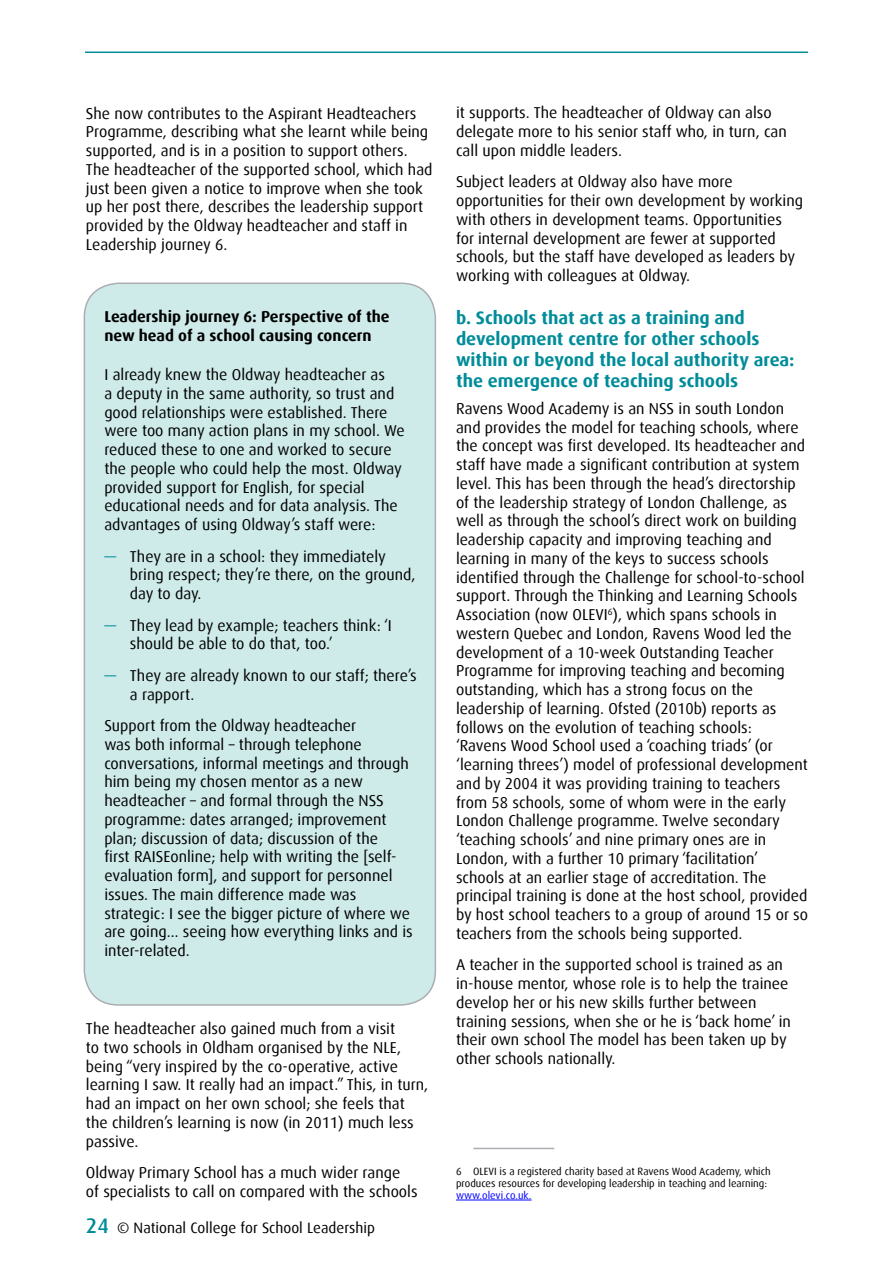
<style>
.page{position:relative;width:893px;height:1263px;background:#fff}
.page>*{position:absolute;margin:0;border:0;box-sizing:border-box;transform-origin:0 0}
.t1{font:700 18px/21px "Dax";color:#008c99}
.t2{font:15.75px/18.8px "Dax";color:#000}
.t3{font:700 15.75px/18.8px "Dax";color:#000}
.t4{font:15px "Dax";color:#000}
.t5{font:10.5px/12px "Dax";color:#000}
.t6{font:10.5px "Dax";color:#00f}
.s1{color:#008c99}
.s2{font-weight:500;font-size:21px;color:#008c99}
</style>
<div class="page">
<hr style="left:85px;top:52px;width:723px;height:1px;background:#008c99">
<div style="left:84px;top:283px;width:351px;height:722px;background:#ceebea;border-radius:34px"></div>
<div style="left:84px;top:283px;width:352px;height:723px;border:2px solid #abadb0;border-radius:34px"></div>
<hr style="left:456px;top:1200px;width:76px;height:1px;background:#00f">
<hr style="left:473px;top:1148px;width:81px;height:1px;background:#abadb0">
<p class="t2" style="left:86px;top:104px;width:348px">She now contributes to the Aspirant Headteachers Programme, describing what she learnt while being supported, and is in a position to support others.<br>The headteacher of the supported school, which had just been given a notice to improve when she took up her post there, describes the leadership support provided by the Oldway headteacher and staff in Leadership journey 6.</p>
<p class="t3" style="left:104px;top:307px;width:287px">Leadership journey 6: Perspective of the new head of a school causing concern</p>
<p class="t2" style="left:104px;top:365px;width:302px">I already knew the Oldway headteacher as<br>a deputy in the same authority, so trust and good relationships were established. There were too many action plans in my school. We reduced these to one and worked to secure the people who could help the most. Oldway provided support for English, for special educational needs and for data analysis. The advantages of using Oldway’s staff were:</p>
<p class="t2" style="left:130px;top:547px;width:287px;text-indent:-26px"><span class="s1">—</span> They are in a school: they immediately bring respect; they’re there, on the ground, day to day.</p>
<p class="t2" style="left:130px;top:616px;width:263px;text-indent:-26px"><span class="s1">—</span> They lead by example; teachers think: ‘I should be able to do that, too.’</p>
<p class="t2" style="left:130px;top:666px;width:288px;text-indent:-26px"><span class="s1">—</span> They are already known to our staff; there’s a rapport.</p>
<p class="t2" style="left:104px;top:716px;width:310px">Support from the Oldway headteacher<br>was both informal – through telephone conversations, informal meetings and through him being my chosen mentor as a new headteacher – and formal through the NSS programme: dates arranged; improvement plan; discussion of data; discussion of the<br>first RAISEonline; help with writing the [self&shy;evaluation form], and support for personnel issues. The main difference made was strategic: I see the bigger picture of where we are going… seeing how everything links and is inter-related.</p>
<p class="t2" style="left:86px;top:1019px;width:344px">The headteacher also gained much from a visit<br>to two schools in Oldham organised by the NLE, being “very inspired by the co-operative, active learning I saw. It really had an impact.” This, in turn, had an impact on her own school; she feels that the children’s learning is now (in 2011) much less passive.</p>
<p class="t2" style="left:86px;top:1163px;width:333px">Oldway Primary School has a much wider range<br>of specialists to call on compared with the schools</p>
<p class="t4" style="left:86px;top:1220px;width:291px"><span class="s2">24</span> © National College for School Leadership</p>
<p class="t2" style="left:456px;top:104px;width:332px">it supports. The headteacher of Oldway can also delegate more to his senior staff who, in turn, can call upon middle leaders.</p>
<p class="t2" style="left:456px;top:173px;width:348px">Subject leaders at Oldway also have more opportunities for their own development by working with others in development teams. Opportunities for internal development are fewer at supported schools, but the staff have developed as leaders by working with colleagues at Oldway.</p>
<p class="t1" style="left:456px;top:307px;width:340px">b. Schools that act as a training and development centre for other schools within or beyond the local authority area: the emergence of teaching schools</p>
<p class="t2" style="left:456px;top:399px;width:353px">Ravens Wood Academy is an NSS in south London and provides the model for teaching schools, where the concept was first developed. Its headteacher and staff have made a significant contribution at system level. This has been through the head’s directorship of the leadership strategy of London Challenge, as well as through the school’s direct work on building leadership capacity and improving teaching and learning in many of the keys to success schools identified through the Challenge for school-to-school support. Through the Thinking and Learning Schools Association (now OLEVI<sup>6</sup>), which spans schools in western Quebec and London, Ravens Wood led the development of a 10-week Outstanding Teacher Programme for improving teaching and becoming outstanding, which has a strong focus on the leadership of learning. Ofsted (2010b) reports as follows on the evolution of teaching schools:<br>‘Ravens Wood School used a ‘coaching triads’ (or ‘learning threes’) model of professional development and by 2004 it was providing training to teachers from 58 schools, some of whom were in the early London Challenge programme. Twelve secondary ‘teaching schools’ and nine primary ones are in London, with a further 10 primary ‘facilitation’ schools at an earlier stage of accreditation. The principal training is done at the host school, provided by host school teachers to a group of around 15 or so teachers from the schools being supported.</p>
<p class="t2" style="left:456px;top:956px;width:336px">A teacher in the supported school is trained as an in-house mentor, whose role is to help the trainee develop her or his new skills further between training sessions, when she or he is ‘back home’ in their own school The model has been taken up by other schools nationally.</p>
<p class="t5" style="left:456px;top:1166px;width:316px">6 OLEVI is a registered charity based at Ravens Wood Academy, which produces resources for developing leadership in teaching and learning:</p>
<p class="t6" style="left:456px;top:1190px;width:77px">www.olevi.co.uk.</p>
</div>
